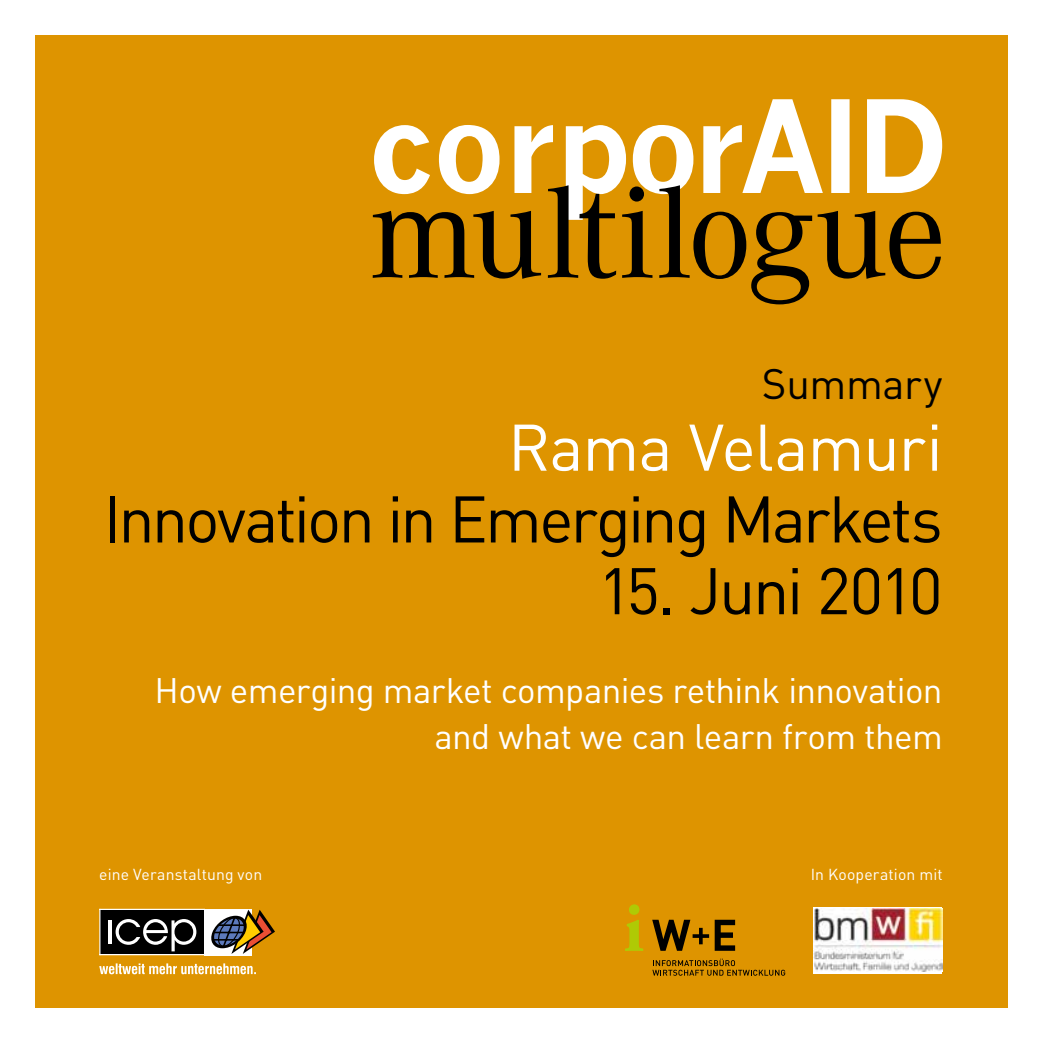
<style>
.page{position:relative;width:1042px;height:1042px;background:#fff}
.page>*{position:absolute;margin:0;border:0;box-sizing:border-box;transform-origin:0 0}
.t1{font:135.97px "Corporate A";letter-spacing:-.035em;color:#000}
.t2{font:64.75px "DIN";letter-spacing:-.045em;color:#000}
.t3{font:64.75px "DIN";letter-spacing:-.015em;color:#fff}
.t4{font:42px "DIN";letter-spacing:-.01em;color:#000}
.t5{font:35px/45.5px "DIN";letter-spacing:-.02em;color:#fff;text-align:right}
.t6{font:15.75px "DIN";letter-spacing:.01em;color:#fff}
</style>
<div class="page">
<div style="left:35px;top:35px;width:972px;height:972px;background:#de9400"></div>
<svg style="left:625px;top:904px;width:18px;height:47px"></svg>
<svg style="left:652px;top:920px;width:57px;height:31px"></svg>
<svg style="left:715px;top:920px;width:20px;height:31px"></svg>
<svg style="left:652px;top:958px;width:133px;height:17px"></svg>
<div style="left:100px;top:909px;width:152px;height:45px;background:#000"></div>
<div style="left:205px;top:909px;width:47px;height:46px;background:#fff"></div>
<hr style="left:109px;top:920px;width:3px;height:24px;background:#fff">
<svg style="left:116px;top:919px;width:80px;height:32px"></svg>
<svg style="left:211px;top:909px;width:64px;height:45px"></svg>
<hr style="left:99px;top:909px;width:106px;height:1px;background:#fff">
<hr style="left:99px;top:954px;width:106px;height:1px;background:#fff">
<hr style="left:99px;top:909px;width:1px;height:46px;background:#fff">
<svg style="left:99px;top:963px;width:157px;height:11px"></svg>
<svg style="left:374px;top:99px;width:568px;height:121px"></svg>
<div style="left:813px;top:907px;width:129px;height:66px;background:#fff"></div>
<img style="left:813px;top:908px;width:129px;height:63px">
<h1 class="t1" style="left:369px;top:158px;width:579px">multilogue</h1>
<p class="t4" style="left:762px;top:357px;width:182px">Summary</p>
<h2 class="t3" style="left:508px;top:407px;width:436px">Rama Velamuri</h2>
<h2 class="t2" style="left:103px;top:479px;width:841px">Innovation in Emerging Markets</h2>
<h2 class="t2" style="left:598px;top:550px;width:346px">15. Juni 2010</h2>
<p class="t5" style="left:155px;top:667px;width:789px">How emerging market companies rethink innovation and what we can learn from them</p>
<p class="t6" style="left:99px;top:864px;width:164px">eine Veranstaltung von</p>
<p class="t6" style="left:811px;top:864px;width:133px">In Kooperation mit</p>
</div>
